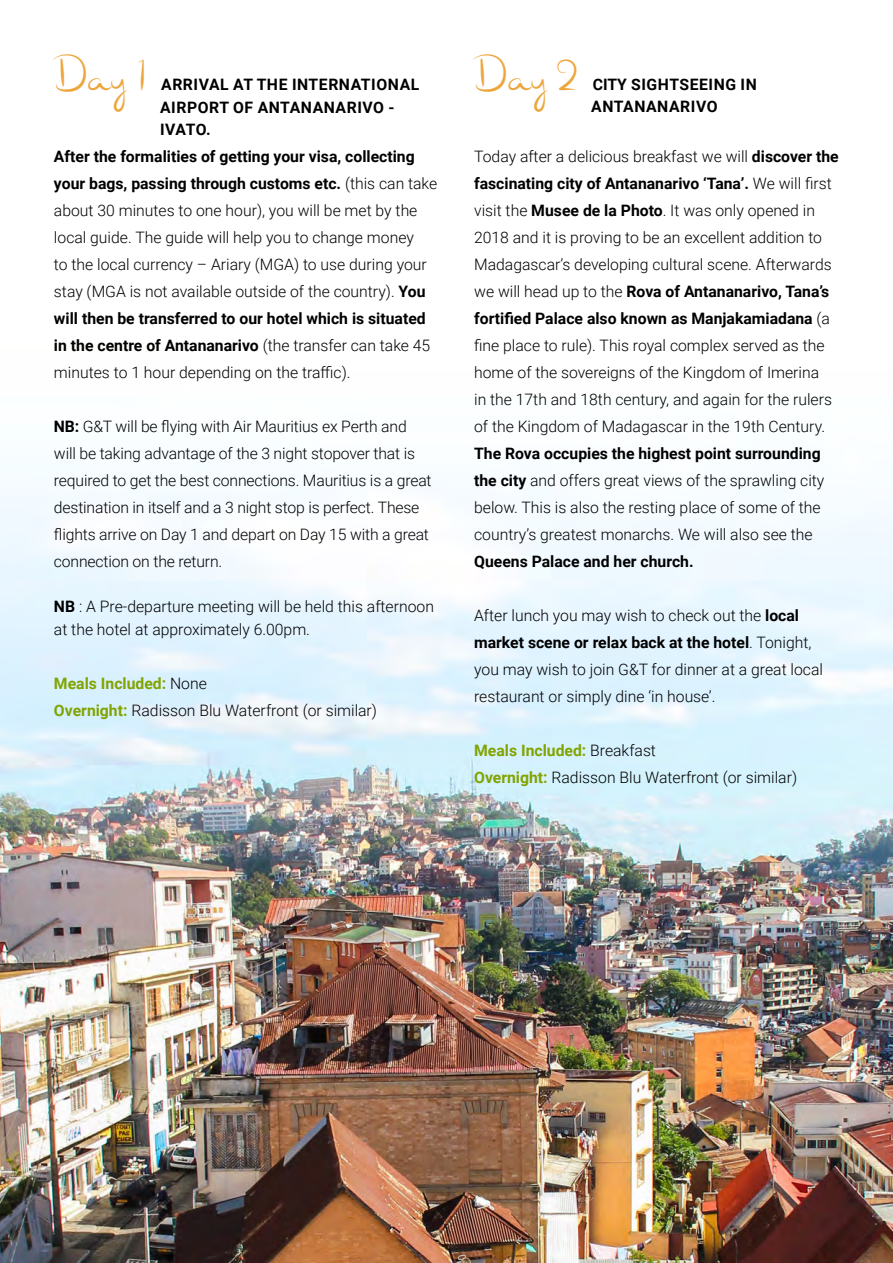
<style>
.page{position:relative;width:893px;height:1263px;background:#fff}
.page>*{position:absolute;margin:0;border:0;box-sizing:border-box;transform-origin:0 0}
.t1{font:49.5px "Masana Script 4 Silueta";color:#eda63d}
.t2{font:300 15.75px/27px "Roboto";color:#000}
.t3{font:700 15.75px/22.5px "Roboto";letter-spacing:.035em;color:#000}
.t4{font:700 15.75px "Roboto";color:#000}
.s1{font-weight:700}
.s2{font-weight:700;color:#82a300}
</style>
<div class="page">
<img style="left:0;top:488px;width:893px;height:775px">
<h1 class="t1" style="left:54px;top:44px;width:93px">Day 1</h1>
<p class="t3" style="left:160px;top:73px;width:261px">ARRIVAL AT THE INTERNATIONAL<br>AIRPORT OF ANTANANARIVO -<br>IVATO.</p>
<p class="t2" style="left:54px;top:143px;width:385px"><span class="s1">After the formalities of getting your visa, collecting your bags, passing through customs etc.</span> (this can take about 30 minutes to one hour), you will be met by the local guide. The guide will help you to change money<br>to the local currency – Ariary (MGA) to use during your stay (MGA is not available outside of the country). <span class="s1">You will then be transferred to our hotel which is situated in the centre of Antananarivo</span> (the transfer can take 45 minutes to 1 hour depending on the traffic).</p>
<p class="t2" style="left:54px;top:412px;width:379px"><span class="s1">NB:</span> G&amp;T will be flying with Air Mauritius ex Perth and will be taking advantage of the 3 night stopover that is required to get the best connections. Mauritius is a great destination in itself and a 3 night stop is perfect. These flights arrive on Day 1 and depart on Day 15 with a great connection on the return.</p>
<p class="t2" style="left:54px;top:595px;width:381px;line-height:22.5px"><span class="s1">NB</span> : A Pre-departure meeting will be held this afternoon at the hotel at approximately 6.00pm.</p>
<p class="t2" style="left:54px;top:669px;width:325px"><span class="s2">Meals Included:</span> None<br><span class="s2">Overnight:</span> Radisson Blu Waterfront (or similar)</p>
<h1 class="t1" style="left:474px;top:44px;width:105px">Day 2</h1>
<p class="t3" style="left:591px;top:72px;width:167px">CITY SIGHTSEEING IN<br>ANTANANARIVO</p>
<p class="t2" style="left:474px;top:142px;width:366px">Today after a delicious breakfast we will <span class="s1">discover the fascinating city of Antananarivo ‘Tana’.</span> We will first visit the <span class="s1">Musee de la Photo</span>. It was only opened in 2018 and it is proving to be an excellent addition to Madagascar’s developing cultural scene. Afterwards we will head up to the <span class="s1">Rova of Antananarivo, Tana’s fortified Palace also known as Manjakamiadana</span> (a fine place to rule). This royal complex served as the home of the sovereigns of the Kingdom of Imerina<br>in the 17th and 18th century, and again for the rulers of the Kingdom of Madagascar in the 19th Century.</p>
<p class="t2" style="left:474px;top:439px;width:352px"><span class="s1">The Rova occupies the highest point surrounding the city</span> and offers great views of the sprawling city below. This is also the resting place of some of the country’s greatest monarchs. We will also see the</p>
<p class="t4" style="left:474px;top:550px;width:221px">Queens Palace and her church.</p>
<p class="t2" style="left:474px;top:601px;width:350px">After lunch you may wish to check out the <span class="s1">local market scene or relax back at the hotel</span>. Tonight, you may wish to join G&amp;T for dinner at a great local restaurant or simply dine ‘in house’.</p>
<p class="t2" style="left:474px;top:736px;width:324px"><span class="s2">Meals Included:</span> Breakfast<br><span class="s2">Overnight:</span> Radisson Blu Waterfront (or similar)</p>
</div>
